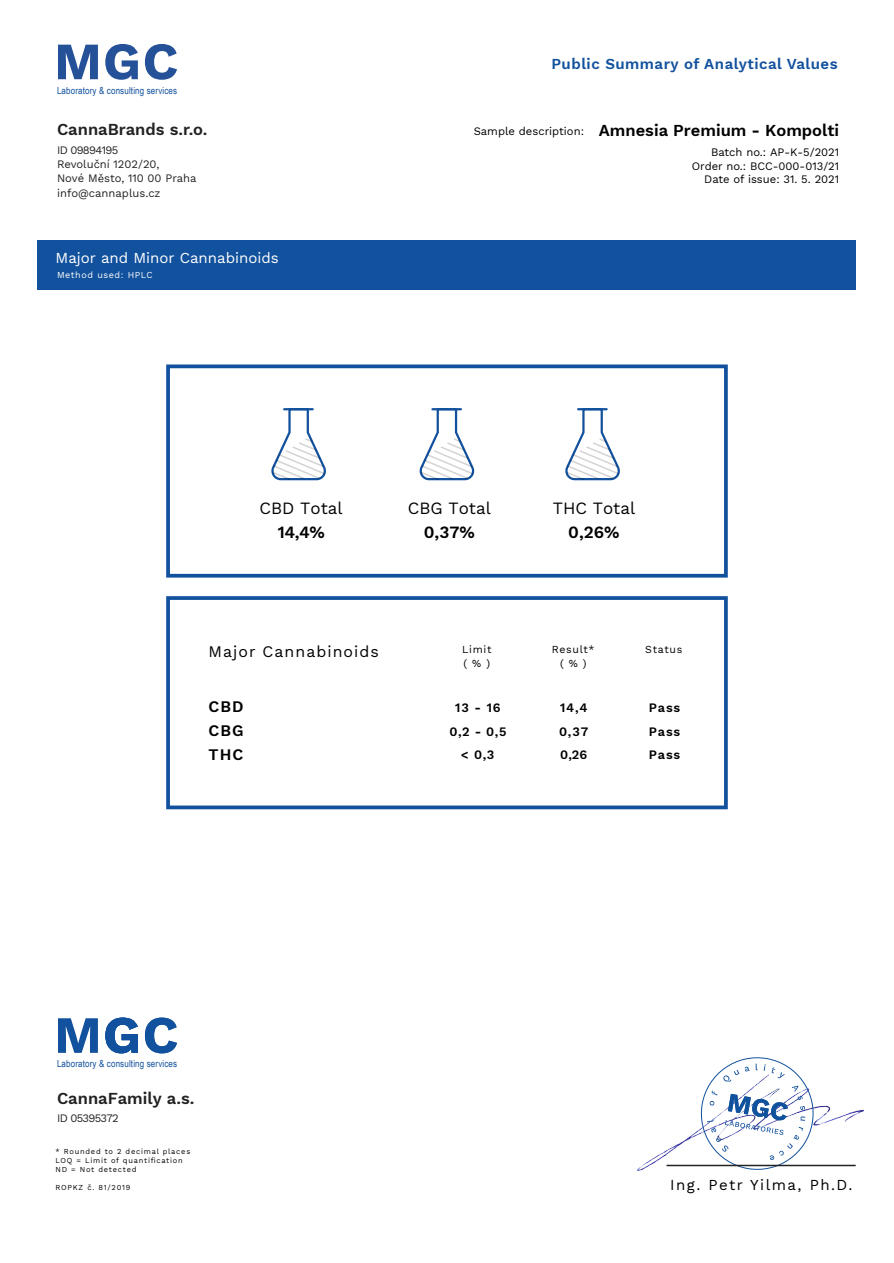
<style>
.page{position:relative;width:894px;height:1263px;background:#fff}
.page>*{position:absolute;margin:0;border:0;box-sizing:border-box;transform-origin:0 0}
.t1{font:16.95px "Work Sans";color:#000}
.t2{font:600 16.95px "Work Sans";color:#000}
.t3{font:600 16.5px "Work Sans";color:#000}
.t4{font:600 16.5px "Work Sans";color:#222}
.t5{font:15.9px "Work Sans";letter-spacing:.065em;color:#000}
.t6{font:600 15.9px/23.7px "Work Sans";letter-spacing:.065em;color:#000;text-align:justify}
.t7{font:600 15px "Work Sans";letter-spacing:.035em;color:#12519d}
.t8{font:15px "Work Sans";color:#fff}
.t9{font:15px "Work Sans";letter-spacing:.1em;color:#000}
.t10{font:600 12.67px/23.2px "Work Sans";letter-spacing:.065em;color:#000;text-align:justify}
.t11{font:11.25px/13.5px "Work Sans";color:#000;text-align:right}
.t12{font:11.25px/14.2px "Work Sans";color:#222}
.t13{font:11.25px "Work Sans";letter-spacing:-.06em;color:#222}
.t14{font:10.57px/13.8px "Work Sans";letter-spacing:.065em;color:#000;text-align:center}
.t15{font:9.75px "Arial Narrow";letter-spacing:.015em;color:#12519d}
.t16{font:9px "Work Sans";letter-spacing:.065em;color:#fff}
.t17{font:7.5px/9px "Work Sans";letter-spacing:.1em;color:#000}
.s1{font-weight:400;font-size:11.25px}
</style>
<div class="page">
<img style="left:637px;top:1105px;width:227px;height:66px">
<div style="left:38px;top:240px;width:818px;height:50px;background:#12519d"></div>
<svg style="left:696px;top:1057px;width:121px;height:114px"></svg>
<hr style="left:667px;top:1165px;width:187px;height:1px;background:#222">
<svg style="left:166px;top:596px;width:561px;height:213px"></svg>
<svg style="left:166px;top:364px;width:561px;height:214px"></svg>
<svg style="left:417px;top:407px;width:59px;height:74px"></svg>
<hr style="left:432px;top:408px;width:29px;height:2px;background:#12519d">
<svg style="left:269px;top:407px;width:59px;height:74px"></svg>
<hr style="left:284px;top:408px;width:28px;height:2px;background:#12519d">
<svg style="left:563px;top:407px;width:59px;height:74px"></svg>
<hr style="left:578px;top:408px;width:28px;height:2px;background:#12519d">
<svg style="left:94px;top:160px;width:5px;height:8px"></svg>
<svg style="left:98px;top:174px;width:5px;height:8px"></svg>
<svg style="left:145px;top:44px;width:32px;height:36px"></svg>
<svg style="left:105px;top:44px;width:33px;height:36px"></svg>
<svg style="left:58px;top:45px;width:40px;height:34px"></svg>
<svg style="left:145px;top:1018px;width:32px;height:35px"></svg>
<svg style="left:105px;top:1018px;width:33px;height:35px"></svg>
<svg style="left:58px;top:1018px;width:40px;height:35px"></svg>
<h3 class="t15" style="left:57px;top:83px;width:122px">Laboratory &amp; consulting services</h3>
<h3 class="t7" style="left:551px;top:52px;width:288px">Public Summary of Analytical Values</h3>
<h2 class="t4" style="left:57px;top:117px;width:152px">CannaBrands s.r.o.</h2>
<h3 class="t12" style="left:57px;top:142px;width:141px">ID 09894195<br>Revolu ní 1202/20,<br>Nové M sto, 110 00 Praha info@cannaplus.cz</h3>
<h3 class="t11" style="left:691px;top:145px;width:149px">Batch no.: AP-K-5/2021<br>Order no.: BCC-000-013/21<br>Date of issue: 31. 5. 2021</h3>
<h2 class="t3" style="left:473px;top:118px;width:367px"><span class="s1">Sample description:</span> Amnesia Premium - Kompolti</h2>
<h3 class="t8" style="left:56px;top:247px;width:224px">Major and Minor Cannabinoids</h3>
<p class="t16" style="left:57px;top:268px;width:97px">Method used: HPLC</p>
<h1 class="t1" style="left:259px;top:496px;width:84px">CBD Total</h1>
<h1 class="t2" style="left:277px;top:519px;width:49px">14,4%</h1>
<h1 class="t1" style="left:407px;top:496px;width:84px">CBG Total</h1>
<h1 class="t2" style="left:424px;top:519px;width:52px">0,37%</h1>
<h1 class="t1" style="left:552px;top:496px;width:84px">THC Total</h1>
<h1 class="t2" style="left:568px;top:519px;width:53px">0,26%</h1>
<h3 class="t5" style="left:208px;top:640px;width:172px">Major Cannabinoids</h3>
<h3 class="t14" style="left:551px;top:642px;width:44px">Result* ( % )</h3>
<h3 class="t14" style="left:462px;top:642px;width:31px;text-align:left">Limit ( % )</h3>
<h3 class="t14" style="left:645px;top:642px;width:39px">Status</h3>
<h3 class="t6" style="left:208px;top:695px;width:37px">CBD CBG THC</h3>
<h3 class="t10" style="left:559px;top:696px;width:30px">14,4<br>0,37<br>0,26</h3>
<h3 class="t10" style="left:648px;top:696px;width:33px">Pass Pass Pass</h3>
<h3 class="t10" style="left:449px;top:696px;width:58px;text-align:center">13 - 16<br>0,2 - 0,5 &lt; 0,3</h3>
<h3 class="t15" style="left:57px;top:1057px;width:122px">Laboratory &amp; consulting services</h3>
<h2 class="t4" style="left:57px;top:1085px;width:139px">CannaFamily a.s.</h2>
<h3 class="t13" style="left:57px;top:1110px;width:63px">ID 05395372</h3>
<p class="t17" style="left:55px;top:1147px;width:136px">* Rounded to 2 decimal places<br>LOQ = Limit of quantification<br>ND = Not detected</p>
<p class="t17" style="left:55px;top:1183px;width:76px">ROPKZ č. 81/2019</p>
<h3 class="t9" style="left:670px;top:1174px;width:184px">Ing. Petr Yilma, Ph.D.</h3>
</div>
